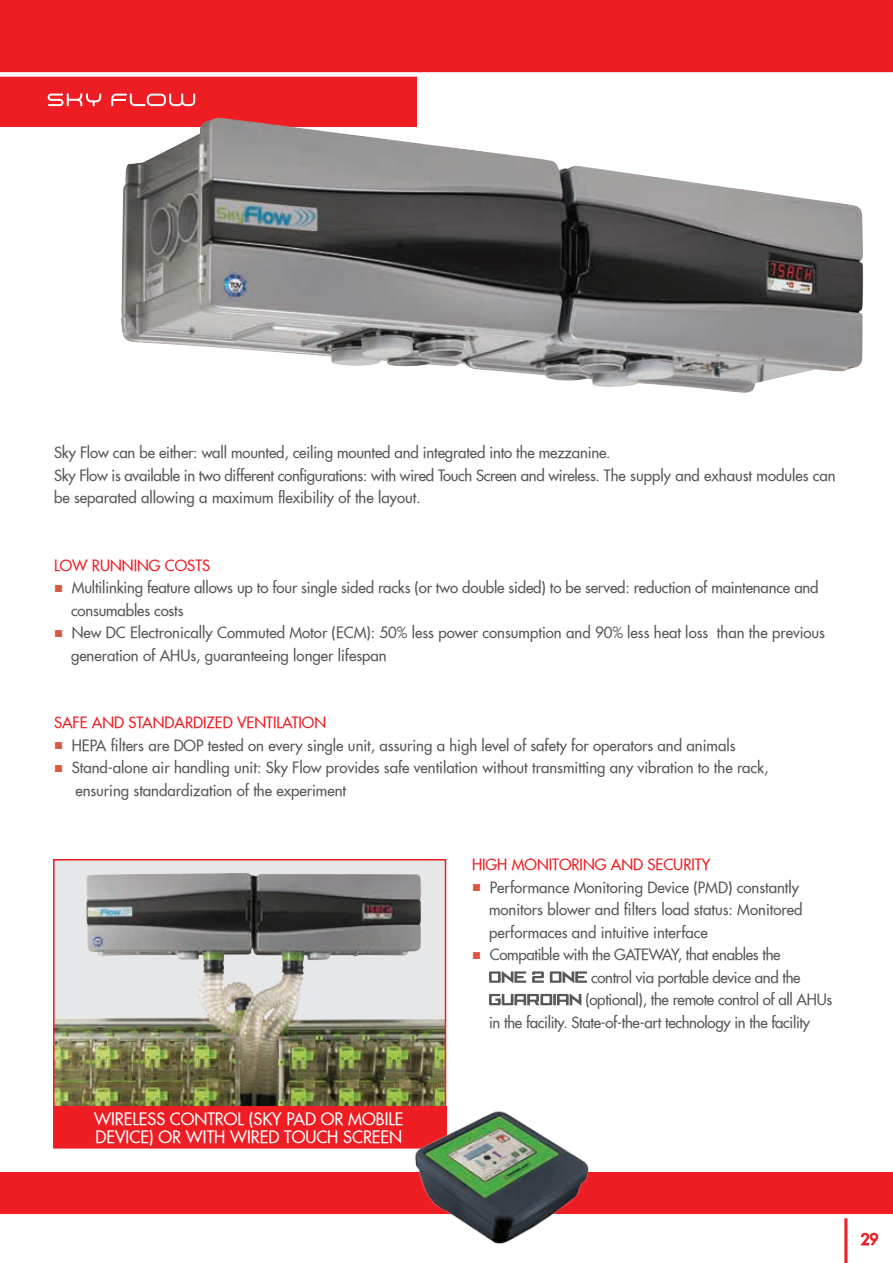
<style>
.page{position:relative;width:893px;height:1263px;background:#fff}
.page>*{position:absolute;margin:0;border:0;box-sizing:border-box;transform-origin:0 0}
.t1{font:16.5px/18.5px "Futura Extended";color:#fff}
.t2{font:15px/22.5px "Futura Extended";color:#57585a}
.t3{font:15px "Futura Extended";letter-spacing:-.02em;color:#57585a}
.t4{font:15px "Futura Extended";color:#ee1d23}
.s1{font-family:"Book Antiqua";color:#d95842}
</style>
<div class="page">
<div style="left:0;top:0;width:893px;height:74px;background:#ee1d23"></div>
<div style="left:0;top:76px;width:417px;height:50px;background:#ee1d23"></div>
<svg style="left:48px;top:93px;width:147px;height:13px"></svg>
<div style="left:0;top:1171px;width:893px;height:42px;background:#ee1d23"></div>
<img style="left:56px;top:862px;width:387px;height:244px">
<img style="left:85px;top:873px;width:156px;height:71px">
<div style="left:53px;top:859px;width:393px;height:289px;border:2px solid #ee1d23"></div>
<div style="left:54px;top:1106px;width:392px;height:41px;background:#ee1d23"></div>
<img style="left:364px;top:1078px;width:276px;height:166px">
<div style="left:0;top:72px;width:893px;height:5px;background:#fff"></div>
<svg style="left:860px;top:1232px;width:19px;height:14px"></svg>
<hr style="left:844px;top:1218px;width:3px;height:45px;background:#ee1d23">
<img style="left:121px;top:118px;width:742px;height:275px">
<svg style="left:489px;top:971px;width:98px;height:12px"></svg>
<svg style="left:489px;top:993px;width:92px;height:13px"></svg>
<p class="t2" style="left:54px;top:441px;width:783px">Sky Flow can be either: wall mounted, ceiling mounted and integrated into the mezzanine.<br>Sky Flow is available in two different configurations: with wired Touch Screen and wireless. The supply and exhaust modules can be separated allowing a maximum flexibility of the layout.</p>
<p class="t4" style="left:54px;top:555px;width:158px">LOW RUNNING COSTS</p>
<p class="t2" style="left:71px;top:576px;width:749px;text-indent:-17px"><span class="s1">■</span> Multilinking feature allows up to four single sided racks (or two double sided) to be served: reduction of maintenance and consumables costs</p>
<p class="t2" style="left:71px;top:621px;width:755px;text-indent:-17px"><span class="s1">■</span> New DC Electronically Commuted Motor (ECM): 50% less power consumption and 90% less heat loss than the previous generation of AHUs, guaranteeing longer lifespan</p>
<p class="t4" style="left:54px;top:713px;width:274px">SAFE AND STANDARDIZED VENTILATION</p>
<p class="t2" style="left:54px;top:734px;width:683px"><span class="s1">■</span> HEPA filters are DOP tested on every single unit, assuring a high level of safety for operators and animals</p>
<p class="t2" style="left:75px;top:756px;width:695px;text-indent:-21px"><span class="s1">■</span> Stand-alone air handling unit: Sky Flow provides safe ventilation without transmitting any vibration to the rack, ensuring standardization of the experiment</p>
<p class="t1" style="left:94px;top:1109px;width:311px">WIRELESS CONTROL (SKY PAD OR MOBILE<br>DEVICE) OR WITH WIRED TOUCH SCREEN</p>
<p class="t4" style="left:472px;top:855px;width:240px">HIGH MONITORING AND SECURITY</p>
<p class="t2" style="left:489px;top:876px;width:315px;text-indent:-17px"><span class="s1">■</span> Performance Monitoring Device (PMD) constantly monitors blower and filters load status: Monitored performaces and intuitive interface</p>
<p class="t3" style="left:472px;top:945px;width:310px"><span class="s1">■</span> Compatible with the GATEWAY, that enables the</p>
<p class="t3" style="left:591px;top:967px;width:211px">control via portable device and the</p>
<p class="t3" style="left:585px;top:990px;width:248px">(optional), the remote control of all AHUs</p>
<p class="t3" style="left:489px;top:1012px;width:323px">in the facility. State-of-the-art technology in the facility</p>
<p class="t4" style="left:861px;top:1229px;width:19px">29</p>
</div>
